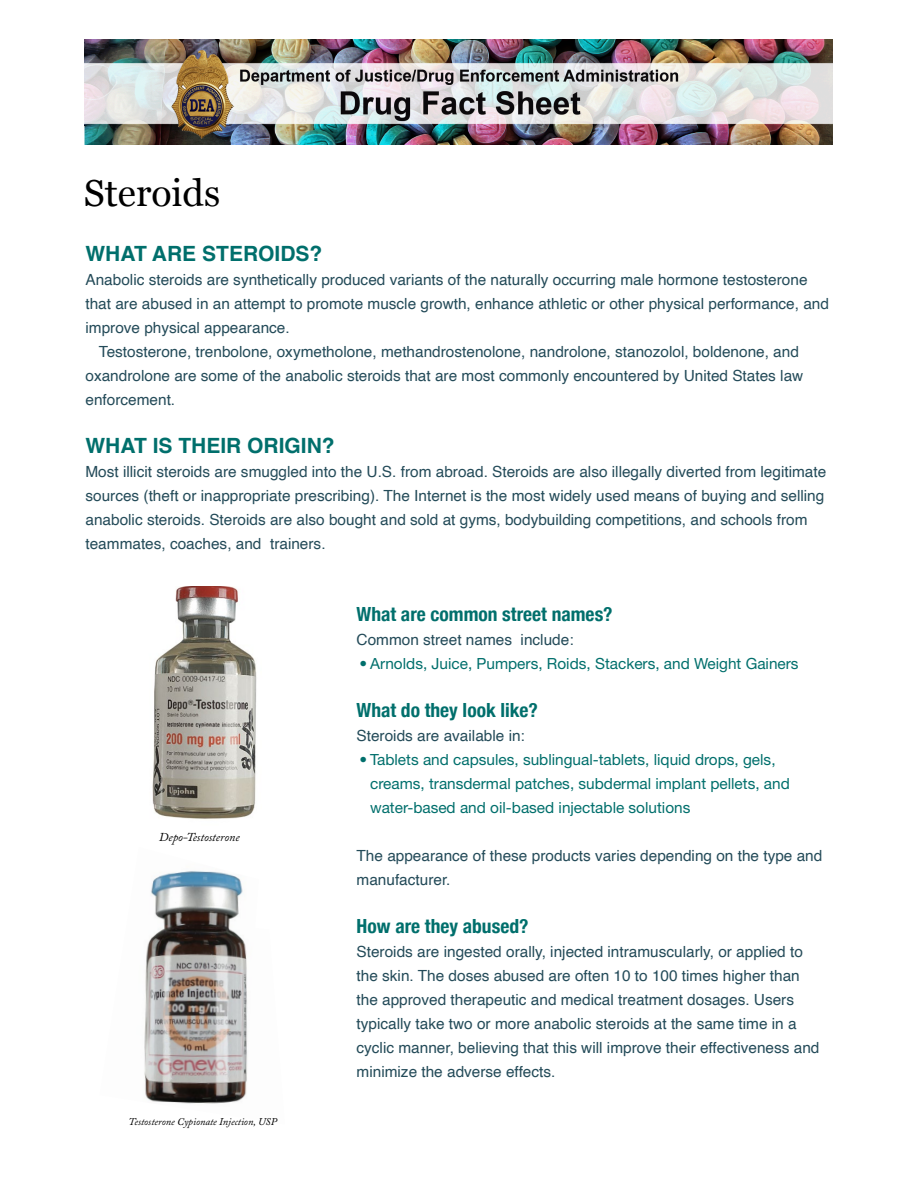
<style>
.page{position:relative;width:918px;height:1188px;background:#fff}
.page>*{position:absolute;margin:0;border:0;box-sizing:border-box;transform-origin:0 0}
.t1{font:37.5px "Georgia";color:#000}
.t2{font:700 21px "Helvetica";color:#006f6c}
.t3{font:700 condensed 19.5px "Helvetica Neue";color:#006f6c}
.t4{font:15.3px/24px "Helvetica";color:#244b59}
.t5{font:15.3px/24px "Helvetica Neue LT Std";color:#006f6c}
.t6{font:italic 12px "Adobe Caslon Pro";color:#000}
.t7{font:italic 10.35px "Adobe Caslon Pro";color:#000}
</style>
<div class="page">
<img style="left:152px;top:586px;width:105px;height:233px">
<img style="left:144px;top:871px;width:103px;height:233px">
<img style="left:84px;top:40px;width:749px;height:105px">
<h1 class="t1" style="left:84px;top:166px;width:138px">Steroids</h1>
<h2 class="t2" style="left:86px;top:241px;width:238px">WHAT ARE STEROIDS?</h2>
<p class="t4" style="left:86px;top:268px;width:745px">Anabolic steroids are synthetically produced variants of the naturally occurring male hormone testosterone that are abused in an attempt to promote muscle growth, enhance athletic or other physical performance, and improve physical appearance.</p>
<p class="t4" style="left:85px;top:340px;width:719px;text-indent:13px">Testosterone, trenbolone, oxymetholone, methandrostenolone, nandrolone, stanozolol, boldenone, and oxandrolone are some of the anabolic steroids that are most commonly encountered by United States law enforcement.</p>
<h2 class="t2" style="left:86px;top:433px;width:251px">WHAT IS THEIR ORIGIN?</h2>
<p class="t4" style="left:86px;top:460px;width:742px">Most illicit steroids are smuggled into the U.S. from abroad. Steroids are also illegally diverted from legitimate sources (theft or inappropriate prescribing). The Internet is the most widely used means of buying and selling anabolic steroids. Steroids are also bought and sold at gyms, bodybuilding competitions, and schools from teammates, coaches, and trainers.</p>
<p class="t6" style="left:159px;top:830px;width:82px">Depo-Testosterone</p>
<p class="t7" style="left:128px;top:1115px;width:150px">Testosterone Cypionate Injection, USP</p>
<h2 class="t3" style="left:357px;top:598px;width:258px">What are common street names?</h2>
<p class="t4" style="left:357px;top:628px;width:219px">Common street names include:</p>
<p class="t5" style="left:360px;top:651px;width:441px">• Arnolds, Juice, Pumpers, Roids, Stackers, and Weight Gainers</p>
<h2 class="t3" style="left:357px;top:694px;width:183px">What do they look like?</h2>
<p class="t4" style="left:357px;top:724px;width:170px">Steroids are available in:</p>
<p class="t5" style="left:370px;top:747px;width:421px;text-indent:-11px">• Tablets and capsules, sublingual-tablets, liquid drops, gels, creams, transdermal patches, subdermal implant pellets, and water-based and oil-based injectable solutions</p>
<p class="t4" style="left:357px;top:844px;width:467px">The appearance of these products varies depending on the type and manufacturer.</p>
<h2 class="t3" style="left:357px;top:910px;width:173px">How are they abused?</h2>
<p class="t4" style="left:357px;top:940px;width:464px">Steroids are ingested orally, injected intramuscularly, or applied to the skin. The doses abused are often 10 to 100 times higher than the approved therapeutic and medical treatment dosages. Users typically take two or more anabolic steroids at the same time in a cyclic manner, believing that this will improve their effectiveness and minimize the adverse effects.</p>
</div>
